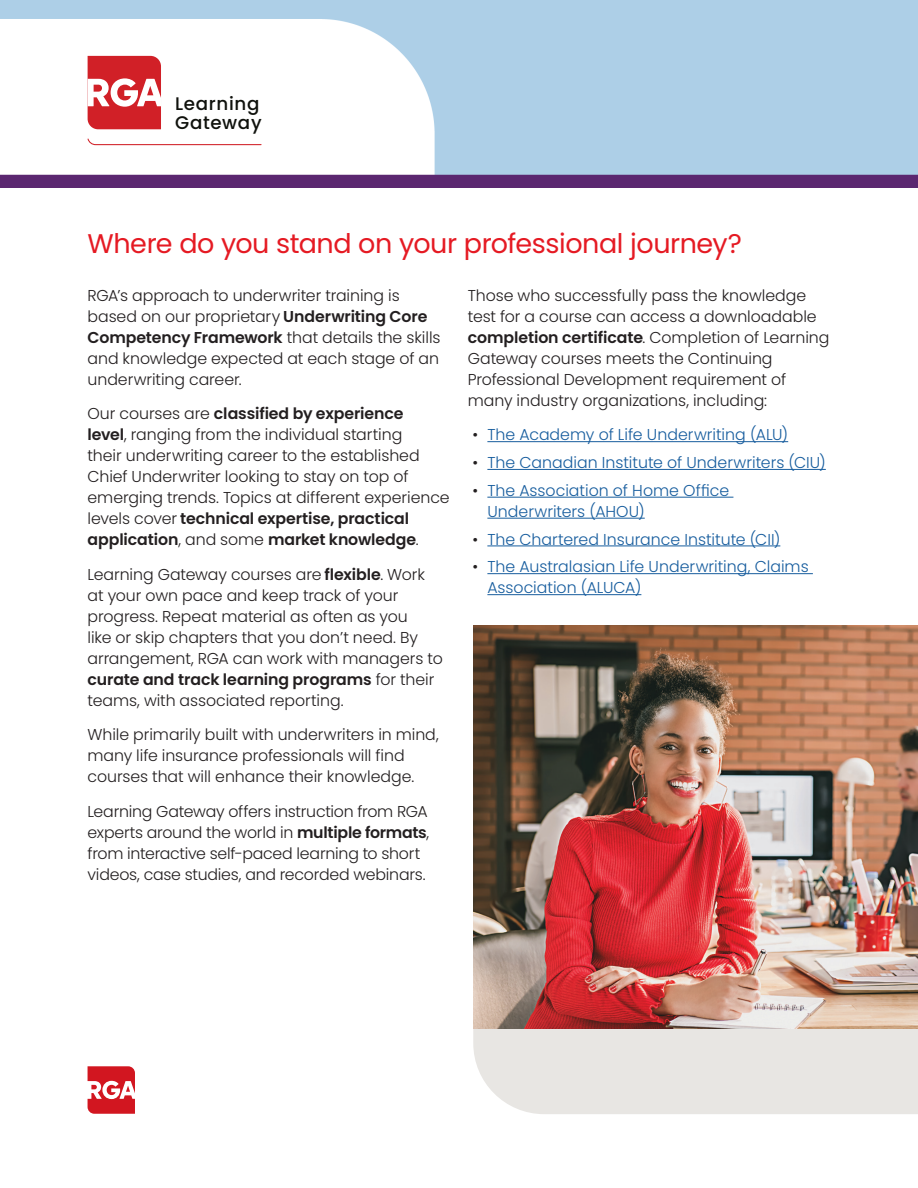
<style>
.page{position:relative;width:918px;height:1188px;background:#fff}
.page>*{position:absolute;margin:0;border:0;box-sizing:border-box;transform-origin:0 0}
.t1{font:27px "Poppins";letter-spacing:-.015em;color:#e51a23}
.t2{font:500 18.3px/19.2px "Poppins";letter-spacing:.04em;color:#10120d}
.t3{font:300 15.75px/21px "Poppins";letter-spacing:-.005em;color:#231f20}
.t4{font:300 15.75px/21px "Poppins";color:#175d9e}
.s1{font-weight:600}
.s2{color:#231f20}
</style>
<div class="page">
<div style="left:473px;top:1029px;width:445px;height:85px;background:#e8e6e3"></div>
<img style="left:0;top:0;width:918px;height:188px">
<hr style="left:487px;top:441px;width:301px;height:1px;background:#175d9e">
<hr style="left:487px;top:469px;width:339px;height:1px;background:#175d9e">
<hr style="left:487px;top:497px;width:246px;height:1px;background:#175d9e">
<hr style="left:487px;top:518px;width:158px;height:1px;background:#175d9e">
<hr style="left:487px;top:546px;width:293px;height:1px;background:#175d9e">
<hr style="left:487px;top:573px;width:326px;height:1px;background:#175d9e">
<hr style="left:487px;top:594px;width:154px;height:1px;background:#175d9e">
<svg style="left:88px;top:1066px;width:47px;height:48px"></svg>
<svg style="left:88px;top:56px;width:73px;height:73px"></svg>
<svg style="left:88px;top:139px;width:174px;height:6px"></svg>
<img style="left:473px;top:625px;width:445px;height:404px">
<p class="t2" style="left:175px;top:94px;width:88px">Learning<br>Gateway</p>
<h1 class="t1" style="left:88px;top:228px;width:656px">Where do you stand on your professional journey?</h1>
<p class="t3" style="left:88px;top:285px;width:355px">RGA’s approach to underwriter training is based on our proprietary <span class="s1">Underwriting Core Competency Framework</span> that details the skills and knowledge expected at each stage of an underwriting career.</p>
<p class="t3" style="left:88px;top:404px;width:364px">Our courses are <span class="s1">classified by experience<br>level</span>, ranging from the individual starting<br>their underwriting career to the established Chief Underwriter looking to stay on top of emerging trends. Topics at different experience levels cover <span class="s1">technical expertise, practical application</span>, and some <span class="s1">market knowledge</span>.</p>
<p class="t3" style="left:88px;top:564px;width:357px">Learning Gateway courses are <span class="s1">flexible</span>. Work at your own pace and keep track of your progress. Repeat material as often as you<br>like or skip chapters that you don’t need. By arrangement, RGA can work with managers to <span class="s1">curate and track learning programs</span> for their teams, with associated reporting.</p>
<p class="t3" style="left:88px;top:724px;width:353px">While primarily built with underwriters in mind, many life insurance professionals will find courses that will enhance their knowledge.</p>
<p class="t3" style="left:88px;top:801px;width:343px">Learning Gateway offers instruction from RGA experts around the world in <span class="s1">multiple formats</span>, from interactive self-paced learning to short videos, case studies, and recorded webinars.</p>
<p class="t3" style="left:468px;top:285px;width:363px">Those who successfully pass the knowledge test for a course can access a downloadable <span class="s1">completion certificate</span>. Completion of Learning Gateway courses meets the Continuing Professional Development requirement of many industry organizations, including:</p>
<p class="t4" style="left:472px;top:425px;width:317px"><span class="s2">•</span> The Academy of Life Underwriting (ALU)</p>
<p class="t4" style="left:472px;top:452px;width:355px"><span class="s2">•</span> The Canadian Institute of Underwriters (CIU)</p>
<p class="t4" style="left:487px;top:480px;width:243px;text-indent:-15px"><span class="s2">•</span> The Association of Home Office<br>Underwriters (AHOU)</p>
<p class="t4" style="left:472px;top:529px;width:309px"><span class="s2">•</span> The Chartered Insurance Institute (CII)</p>
<p class="t4" style="left:487px;top:557px;width:323px;text-indent:-15px"><span class="s2">•</span> The Australasian Life Underwriting, Claims<br>Association (ALUCA)</p>
</div>
